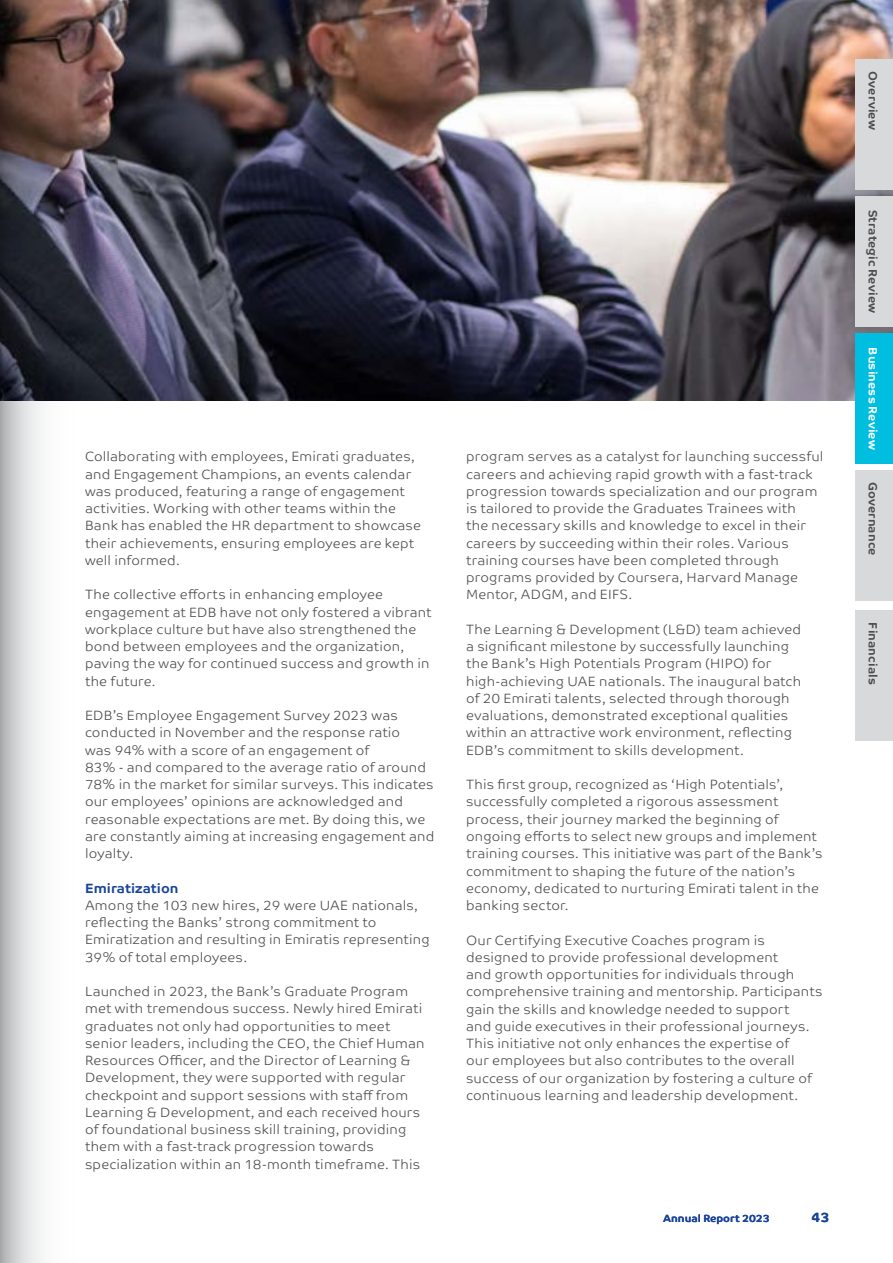
<style>
.page{position:relative;width:893px;height:1263px;background:#fff}
.page>*{position:absolute;margin:0;border:0;box-sizing:border-box;transform-origin:0 0}
.t1{font:300 13.5px/17.2px "Co Text";letter-spacing:.015em;color:#4d4d4f}
.t2{font:700 13.5px "Co Text";color:#19449b}
.t3{font:700 12px "Co Text";letter-spacing:.01em;color:#4d4d4f}
.t4{font:700 12px "Co Text";letter-spacing:.01em;color:#fff}
.t5{font:700 10.5px "Co Text";color:#19449b}
</style>
<div class="page">
<img style="left:108px;top:0;width:785px;height:400px">
<div style="left:855px;top:60px;width:38px;height:130px;background:#d7d9da"></div>
<div style="left:855px;top:196px;width:38px;height:131px;background:#d7d9da"></div>
<div style="left:855px;top:333px;width:38px;height:131px;background:#00bedf"></div>
<div style="left:855px;top:470px;width:38px;height:130px;background:#d7d9da"></div>
<div style="left:855px;top:611px;width:38px;height:130px;background:#d7d9da"></div>
<svg style="left:0;top:0;width:108px;height:1263px"></svg>
<p class="t1" style="left:85px;top:448px;width:337px">Collaborating with employees, Emirati graduates, and Engagement Champions, an events calendar was produced, featuring a range of engagement activities. Working with other teams within the Bank has enabled the HR department to showcase their achievements, ensuring employees are kept well informed.</p>
<p class="t1" style="left:85px;top:586px;width:348px">The collective efforts in enhancing employee engagement at EDB have not only fostered a vibrant workplace culture but have also strengthened the bond between employees and the organization, paving the way for continued success and growth in the future.</p>
<p class="t1" style="left:85px;top:707px;width:351px">EDB’s Employee Engagement Survey 2023 was conducted in November and the response ratio<br>was 94% with a score of an engagement of<br>83% - and compared to the average ratio of around 78% in the market for similar surveys. This indicates our employees’ opinions are acknowledged and reasonable expectations are met. By doing this, we are constantly aiming at increasing engagement and loyalty.</p>
<p class="t2" style="left:85px;top:880px;width:95px">Emiratization</p>
<p class="t1" style="left:85px;top:897px;width:346px">Among the 103 new hires, 29 were UAE nationals, reflecting the Banks’ strong commitment to Emiratization and resulting in Emiratis representing 39% of total employees.</p>
<p class="t1" style="left:85px;top:983px;width:341px">Launched in 2023, the Bank’s Graduate Program met with tremendous success. Newly hired Emirati graduates not only had opportunities to meet senior leaders, including the CEO, the Chief Human Resources Officer, and the Director of Learning &amp; Development, they were supported with regular checkpoint and support sessions with staff from Learning &amp; Development, and each received hours of foundational business skill training, providing them with a fast-track progression towards specialization within an 18-month timeframe. This</p>
<p class="t1" style="left:466px;top:448px;width:359px">program serves as a catalyst for launching successful careers and achieving rapid growth with a fast-track progression towards specialization and our program is tailored to provide the Graduates Trainees with<br>the necessary skills and knowledge to excel in their careers by succeeding within their roles. Various training courses have been completed through programs provided by Coursera, Harvard Manage Mentor, ADGM, and EIFS.</p>
<p class="t1" style="left:466px;top:621px;width:336px">The Learning &amp; Development (L&amp;D) team achieved a significant milestone by successfully launching the Bank’s High Potentials Program (HIPO) for high-achieving UAE nationals. The inaugural batch of 20 Emirati talents, selected through thorough evaluations, demonstrated exceptional qualities within an attractive work environment, reflecting EDB’s commitment to skills development.</p>
<p class="t1" style="left:466px;top:776px;width:358px">This first group, recognized as ‘High Potentials’, successfully completed a rigorous assessment process, their journey marked the beginning of ongoing efforts to select new groups and implement training courses. This initiative was part of the Bank’s commitment to shaping the future of the nation’s economy, dedicated to nurturing Emirati talent in the banking sector.</p>
<p class="t1" style="left:466px;top:931px;width:358px">Our Certifying Executive Coaches program is designed to provide professional development<br>and growth opportunities for individuals through comprehensive training and mentorship. Participants gain the skills and knowledge needed to support<br>and guide executives in their professional journeys.<br>This initiative not only enhances the expertise of<br>our employees but also contributes to the overall success of our organization by fostering a culture of continuous learning and leadership development.</p>
<p class="t5" style="left:663px;top:1213px;width:108px">Annual Report 2023</p>
<p class="t2" style="left:812px;top:1210px;width:19px">43</p>
<p class="t3" style="left:880px;top:71px;width:60px;rotate:90deg">Overview</p>
<p class="t3" style="left:880px;top:210px;width:105px;rotate:90deg">Strategic Review</p>
<p class="t4" style="left:880px;top:347px;width:104px;rotate:90deg">Business Review</p>
<p class="t3" style="left:880px;top:482px;width:75px;rotate:90deg">Governance</p>
<p class="t3" style="left:880px;top:622px;width:64px;rotate:90deg">Financials</p>
</div>
